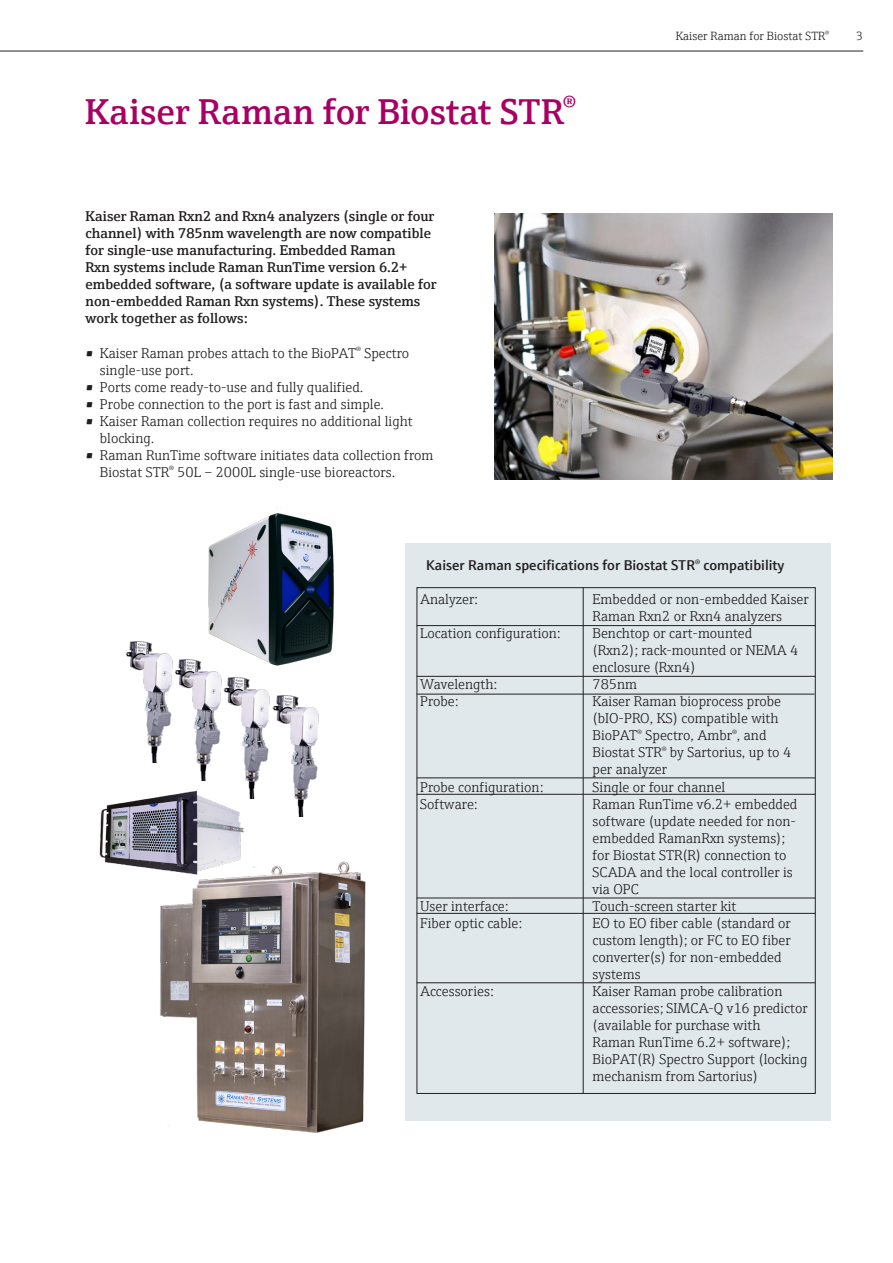
<style>
.page{position:relative;width:893px;height:1263px;background:#fff}
.page>*{position:absolute;margin:0;border:0;box-sizing:border-box;transform-origin:0 0}
.Inside_Headline{font:600 36px "E+H Serif";letter-spacing:.005em;color:#a70164}
.Copy_Default{font:300 14.25px/17px "E+H Serif";color:#231f20}
.Copy_Accent__Strg_Sh{font:600 14.25px/17px "E+H Serif";color:#231f20}
.Chart_Legend{font:600 14.25px "E+H Sans";color:#231f20}
.Topline_Inside{font:300 12px "E+H Serif";color:#231f20}
.s1{font-weight:600}
</style>
<div class="page">
<hr style="left:0;top:51px;width:863px;height:1px;background:#231f20">
<div style="left:405px;top:543px;width:426px;height:578px;background:#e0e8ec"></div>
<hr style="left:417px;top:625px;width:398px;height:1px;background:#231f20">
<hr style="left:417px;top:676px;width:398px;height:1px;background:#231f20">
<hr style="left:417px;top:694px;width:397px;height:1px;background:#231f20">
<hr style="left:417px;top:778px;width:398px;height:1px;background:#231f20">
<hr style="left:417px;top:898px;width:398px;height:1px;background:#231f20">
<hr style="left:417px;top:794px;width:398px;height:1px;background:#231f20">
<hr style="left:417px;top:913px;width:398px;height:1px;background:#231f20">
<hr style="left:417px;top:982px;width:398px;height:1px;background:#231f20">
<hr style="left:583px;top:587px;width:1px;height:507px;background:#231f20">
<img style="left:494px;top:214px;width:338px;height:265px">
<img style="left:99px;top:790px;width:156px;height:79px">
<img style="left:150px;top:849px;width:216px;height:284px">
<img style="left:208px;top:508px;width:126px;height:158px">
<img style="left:219px;top:677px;width:49px;height:121px">
<img style="left:126px;top:641px;width:44px;height:121px">
<img style="left:268px;top:693px;width:51px;height:123px">
<img style="left:170px;top:655px;width:58px;height:125px">
<p class="Inside_Headline" style="left:85px;top:84px;width:492px">Kaiser Raman for Biostat STR<sup>®</sup></p>
<p class="Topline_Inside" style="left:676px;top:27px;width:155px">Kaiser Raman for Biostat STR<sup>®</sup></p>
<p class="Topline_Inside" style="left:856px;top:27px;width:8px">3</p>
<p class="Copy_Accent__Strg_Sh" style="left:86px;top:207px;width:353px">Kaiser Raman Rxn2 and Rxn4 analyzers (single or four channel) with 785nm wavelength are now compatible for single-use manufacturing. Embedded Raman<br>Rxn systems include Raman RunTime version 6.2+ embedded software, (a software update is available for non-embedded Raman Rxn systems). These systems work together as follows:</p>
<p class="Copy_Default" style="left:100px;top:343px;width:311px;text-indent:-14px"><span class="s1">•</span> Kaiser Raman probes attach to the BioPAT<sup>®</sup> Spectro single-use port.</p>
<p class="Copy_Default" style="left:86px;top:377px;width:279px"><span class="s1">•</span> Ports come ready-to-use and fully qualified.</p>
<p class="Copy_Default" style="left:86px;top:394px;width:300px"><span class="s1">•</span> Probe connection to the port is fast and simple.</p>
<p class="Copy_Default" style="left:100px;top:411px;width:314px;text-indent:-14px"><span class="s1">•</span> Kaiser Raman collection requires no additional light blocking.</p>
<p class="Copy_Default" style="left:100px;top:445px;width:335px;text-indent:-14px"><span class="s1">•</span> Raman RunTime software initiates data collection from<br>Biostat STR<sup>®</sup> 50L – 2000L single-use bioreactors.</p>
<p class="Chart_Legend" style="left:426px;top:554px;width:360px">Kaiser Raman specifications for Biostat STR<sup>®</sup> compatibility</p>
<p class="Copy_Default" style="left:420px;top:590px;width:59px">Analyzer:</p>
<p class="Copy_Default" style="left:592px;top:590px;width:218px">Embedded or non-embedded Kaiser<br>Raman Rxn2 or Rxn4 analyzers</p>
<p class="Copy_Default" style="left:420px;top:624px;width:142px">Location configuration:</p>
<p class="Copy_Default" style="left:592px;top:624px;width:207px">Benchtop or cart-mounted (Rxn2); rack-mounted or NEMA 4 enclosure (Rxn4)</p>
<p class="Copy_Default" style="left:420px;top:675px;width:79px">Wavelength:</p>
<p class="Copy_Default" style="left:592px;top:675px;width:46px">785nm</p>
<p class="Copy_Default" style="left:420px;top:692px;width:40px">Probe:</p>
<p class="Copy_Default" style="left:592px;top:692px;width:200px">Kaiser Raman bioprocess probe (bIO-PRO, KS) compatible with<br>BioPAT<sup>®</sup> Spectro, Ambr<sup>®</sup>, and<br>Biostat STR<sup>®</sup> by Sartorius, up to 4 per analyzer</p>
<p class="Copy_Default" style="left:420px;top:777px;width:125px">Probe configuration:</p>
<p class="Copy_Default" style="left:592px;top:777px;width:134px">Single or four channel</p>
<p class="Copy_Default" style="left:420px;top:794px;width:59px">Software:</p>
<p class="Copy_Default" style="left:592px;top:794px;width:206px">Raman RunTime v6.2+ embedded software (update needed for non&shy;embedded RamanRxn systems); for Biostat STR(R) connection to<br>SCADA and the local controller is via OPC</p>
<p class="Copy_Default" style="left:420px;top:896px;width:90px">User interface:</p>
<p class="Copy_Default" style="left:592px;top:896px;width:145px">Touch-screen starter kit</p>
<p class="Copy_Default" style="left:420px;top:913px;width:104px">Fiber optic cable:</p>
<p class="Copy_Default" style="left:592px;top:913px;width:200px">EO to EO fiber cable (standard or custom length); or FC to EO fiber converter(s) for non-embedded systems</p>
<p class="Copy_Default" style="left:420px;top:981px;width:75px">Accessories:</p>
<p class="Copy_Default" style="left:592px;top:981px;width:217px">Kaiser Raman probe calibration accessories; SIMCA-Q v16 predictor (available for purchase with<br>Raman RunTime 6.2+ software);<br>BioPAT(R) Spectro Support (locking mechanism from Sartorius)</p>
</div>
